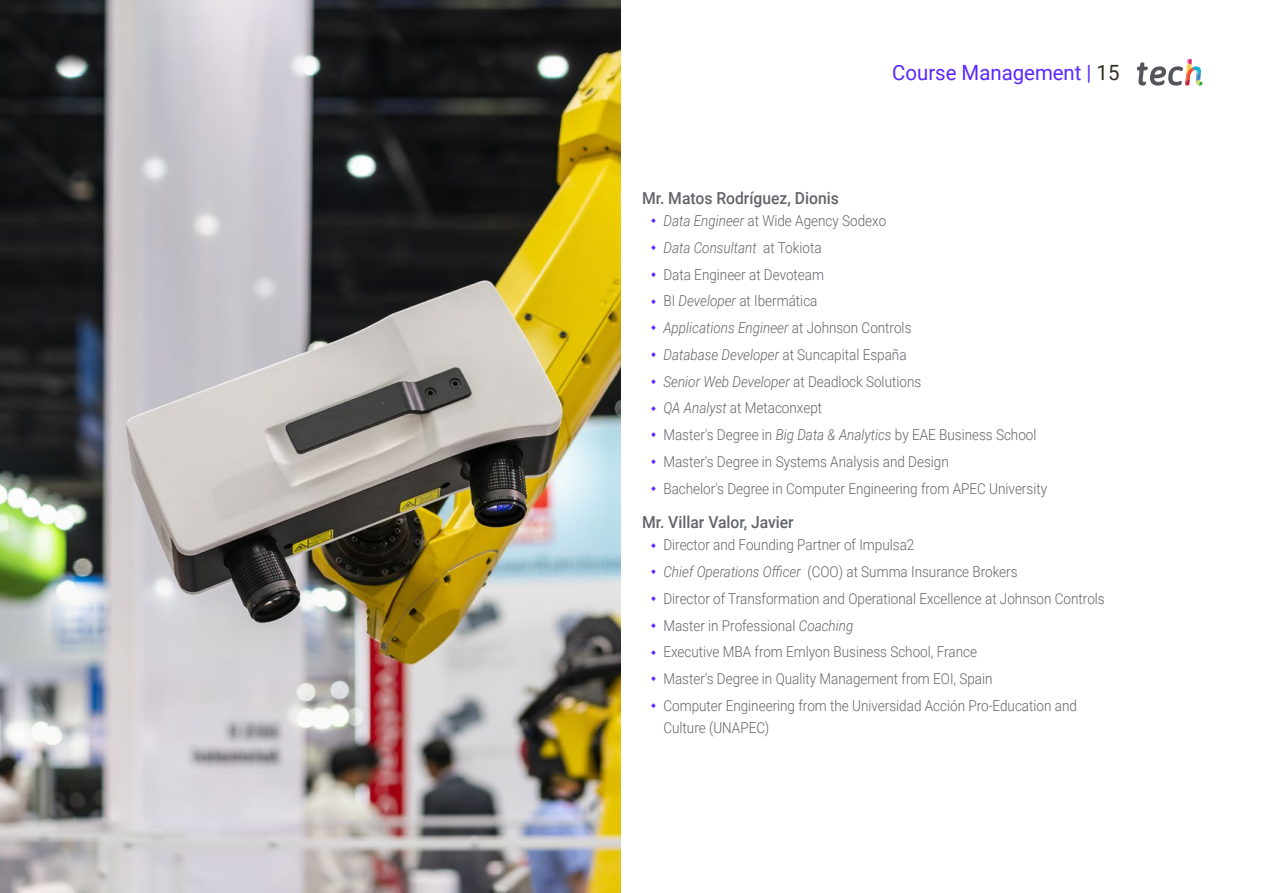
<style>
.page{position:relative;width:1263px;height:893px;background:#fff}
.page>*{position:absolute;margin:0;border:0;box-sizing:border-box;transform-origin:0 0}
.t1{font:21px "Roboto";color:#5927ff}
.t2{font:500 16.5px "Roboto";color:#61646a;scale:.95 1}
.t3{font:300 15px/26.7px "Roboto";color:#61646a;scale:.9 1}
.s1{color:#312e20}
.s2{font-style:italic}
</style>
<div class="page">
<img style="left:0;top:0;width:621px;height:893px">
<svg style="left:1137px;top:59px;width:65px;height:27px"></svg>
<h1 class="t1" style="left:892px;top:57px;width:229px">Course Management | <span class="s1">15</span></h1>
<p class="t2" style="left:642px;top:186px;width:209px">Mr. Matos Rodríguez, Dionis</p>
<p class="t3" style="left:663px;top:207px;width:428px"><span class="s2">Data Engineer</span> at Wide Agency Sodexo<br><span class="s2">Data Consultant</span> at Tokiota<br>Data Engineer at Devoteam<br>BI <span class="s2">Developer</span> at Ibermática<br><span class="s2">Applications Engineer</span> at Johnson Controls<br><span class="s2">Database Developer</span> at Suncapital España<br><span class="s2">Senior Web Developer</span> at Deadlock Solutions<br><span class="s2">QA Analyst</span> at Metaconxept<br>Master's Degree in <span class="s2">Big Data &amp; Analytics</span> by EAE Business School Master's Degree in Systems Analysis and Design<br>Bachelor's Degree in Computer Engineering from APEC University</p>
<p class="t2" style="left:642px;top:510px;width:161px">Mr. Villar Valor, Javier</p>
<p class="t3" style="left:663px;top:531px;width:492px">Director and Founding Partner of Impulsa2<br><span class="s2">Chief Operations Officer</span> (COO) at Summa Insurance Brokers<br>Director of Transformation and Operational Excellence at Johnson Controls Master in Professional <span class="s2">Coaching<br></span>Executive MBA from Emlyon Business School, France<br>Master's Degree in Quality Management from EOI, Spain<br>Computer Engineering from the Universidad Acción Pro-Education and</p>
<p class="t3" style="left:663px;top:714px;width:119px">Culture (UNAPEC)</p>
</div>
